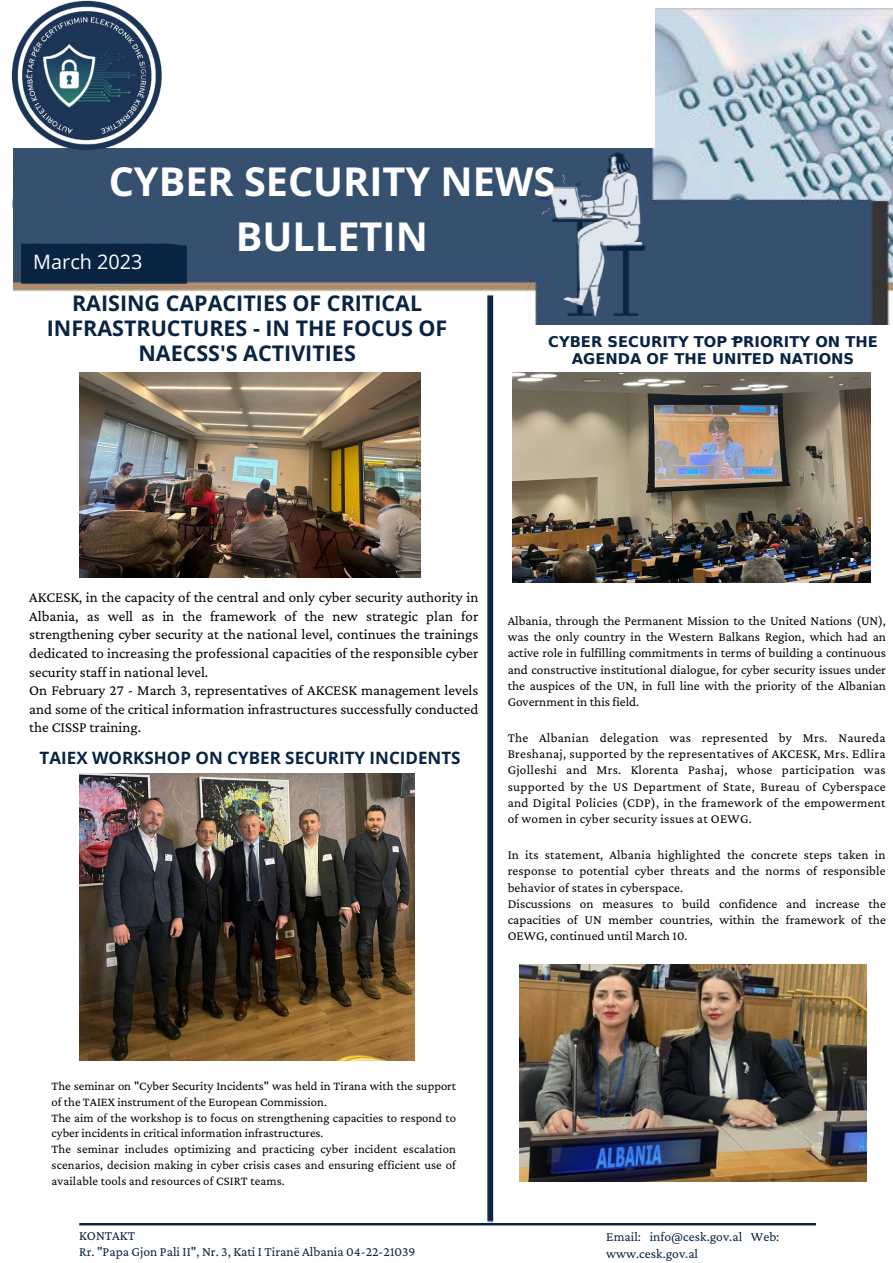
<style>
.page{position:relative;width:893px;height:1263px;background:#fff}
.page>*{position:absolute;margin:0;border:0;box-sizing:border-box;transform-origin:0 0}
.t1{font:700 39.67px/55.1px "Open Sans";color:#fff;text-align:center}
.t2{font:700 21.52px/25.3px "Open Sans";color:#092342;text-align:center}
.t3{font:19.88px "Open Sans";color:#fff}
.t4{font:700 17.02px "Open Sans";color:#092342}
.t5{font:15px/18.6px "Crimson Pro";color:#000;text-align:justify}
.t6{font:700 14.77px/16.9px "DejaVu Sans";color:#092342;text-align:center}
.t7{font:700 14.77px "Open Sans";color:#092342}
.t8{font:13.5px/16.9px "Crimson Pro";color:#092342}
.t9{font:13.27px/16.4px "Crimson Pro";letter-spacing:.01em;color:#000;text-align:justify}
.t10{font:12.67px/15.8px "Crimson Pro";color:#000}
</style>
<div class="page">
<img style="left:79px;top:1223px;width:736px;height:3px">
<img style="left:14px;top:9px;width:879px;height:315px">
<img style="left:487px;top:296px;width:7px;height:926px">
<div style="left:22px;top:248px;width:164px;height:36px;background:#092342"></div>
<img style="left:540px;top:152px;width:105px;height:165px">
<div style="left:9px;top:0;width:645px;height:148px;background:#fff"></div>
<img style="left:12px;top:0;width:150px;height:150px">
<img style="left:79px;top:373px;width:342px;height:204px">
<img style="left:512px;top:373px;width:358px;height:209px">
<img style="left:519px;top:965px;width:347px;height:216px">
<img style="left:79px;top:773px;width:335px;height:287px">
<div style="left:14px;top:151px;width:437px;height:97px;background:#36506f"></div>
<p class="t1" style="left:109px;top:153px;width:448px">CYBER SECURITY NEWS<br>BULLETIN</p>
<p class="t3" style="left:33px;top:248px;width:111px">March 2023</p>
<p class="t2" style="left:47px;top:289px;width:402px">RAISING CAPACITIES OF CRITICAL<br>INFRASTRUCTURES - IN THE FOCUS OF<br>NAECSS'S ACTIVITIES</p>
<p class="t6" style="left:548px;top:333px;width:331px">CYBER SECURITY TOP PRIORITY ON THE<br>AGENDA OF THE UNITED NATIONS</p>
<p class="t7" style="left:731px;top:327px;width:9px">–</p>
<p class="t5" style="left:29px;top:588px;width:450px">AKCESK, in the capacity of the central and only cyber security authority in Albania, as well as in the framework of the new strategic plan for strengthening cyber security at the national level, continues the trainings dedicated to increasing the professional capacities of the responsible cyber security staff in national level.</p>
<p class="t5" style="left:29px;top:681px;width:450px">On February 27 - March 3, representatives of AKCESK management levels and some of the critical information infrastructures successfully conducted the CISSP training.</p>
<p class="t4" style="left:40px;top:746px;width:422px">TAIEX WORKSHOP ON CYBER SECURITY INCIDENTS</p>
<p class="t9" style="left:508px;top:612px;width:380px">Albania, through the Permanent Mission to the United Nations (UN), was the only country in the Western Balkans Region, which had an active role in fulfilling commitments in terms of building a continuous and constructive institutional dialogue, for cyber security issues under the auspices of the UN, in full line with the priority of the Albanian Government in this field.</p>
<p class="t9" style="left:508px;top:729px;width:379px">The Albanian delegation was represented by Mrs. Naureda Breshanaj, supported by the representatives of AKCESK, Mrs. Edlira Gjolleshi and Mrs. Klorenta Pashaj, whose participation was supported by the US Department of State, Bureau of Cyberspace and Digital Policies (CDP), in the framework of the empowerment of women in cyber security issues at OEWG.</p>
<p class="t9" style="left:508px;top:846px;width:379px">In its statement, Albania highlighted the concrete steps taken in response to potential cyber threats and the norms of responsible behavior of states in cyberspace.</p>
<p class="t9" style="left:508px;top:895px;width:380px">Discussions on measures to build confidence and increase the capacities of UN member countries, within the framework of the OEWG, continued until March 10.</p>
<p class="t10" style="left:52px;top:1078px;width:406px">The seminar on "Cyber Security Incidents" was held in Tirana with the support of the TAIEX instrument of the European Commission.</p>
<p class="t10" style="left:52px;top:1109px;width:406px">The aim of the workshop is to focus on strengthening capacities to respond to cyber incidents in critical information infrastructures.</p>
<p class="t10" style="left:52px;top:1141px;width:406px;text-align:justify">The seminar includes optimizing and practicing cyber incident escalation scenarios, decision making in cyber crisis cases and ensuring efficient use of available tools and resources of CSIRT teams.</p>
<p class="t8" style="left:79px;top:1226px;width:57px">KONTAKT</p>
<p class="t8" style="left:79px;top:1243px;width:338px">Rr. "Papa Gjon Pali II", Nr. 3, Kati I Tiranë Albania 04-22-21039</p>
<p class="t8" style="left:606px;top:1227px;width:174px">Email: info@cesk.gov.al Web: www.cesk.gov.al</p>
</div>
